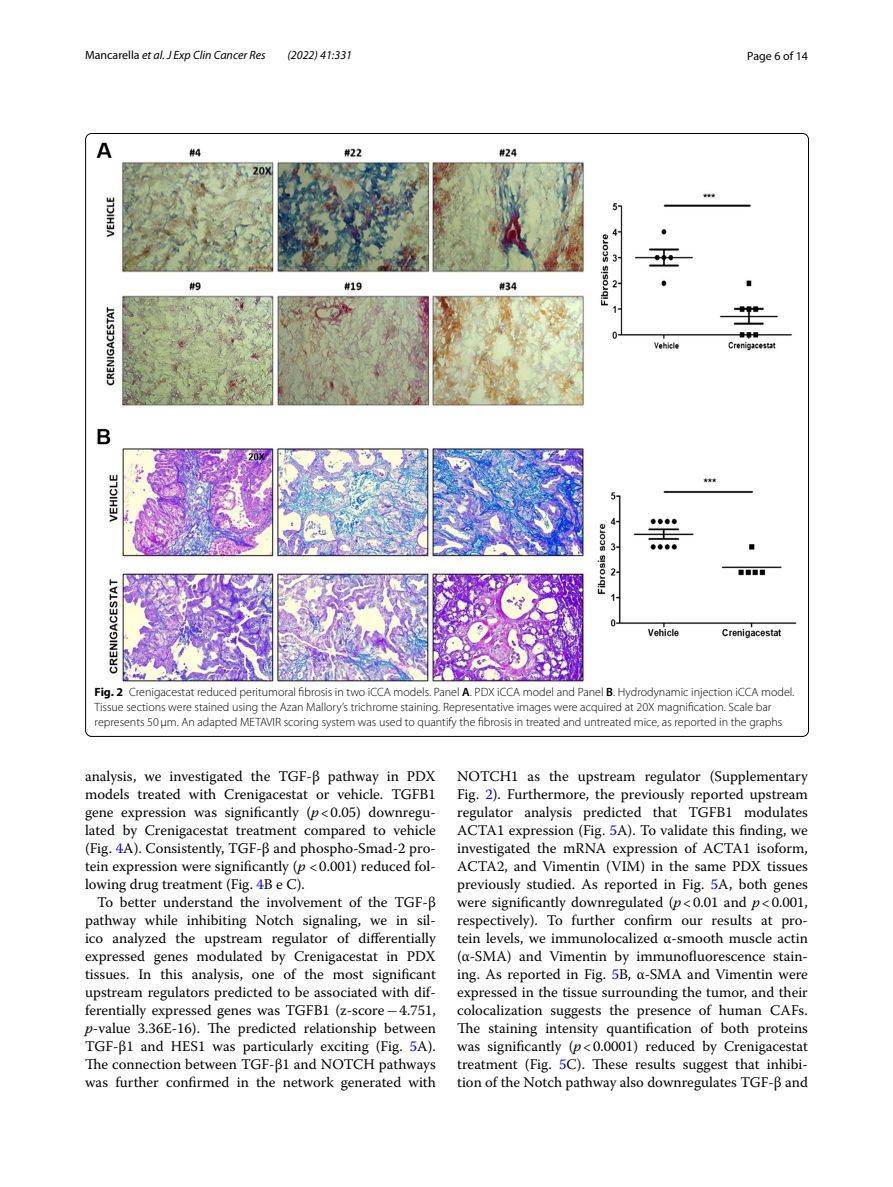
<style>
.page{position:relative;width:893px;height:1187px;background:#fff}
.page>*{position:absolute;margin:0;border:0;box-sizing:border-box;transform-origin:0 0}
.t1{font:14.7px/18px "Warnock Pro";color:#000;text-align:justify}
.t2{font:300 12px/15px "Myriad Pro";color:#000}
.t3{font:italic 12px "Myriad Pro";color:#000}
.t4{font:12px "Myriad Pro";color:#000}
.s1{font-style:normal}
.s2{font-weight:700}
.s3{font-weight:600}
.s4{font-style:italic}
.s5{color:#00f}
.s6{font-family:"MTSY"}
</style>
<div class="page">
<img style="left:97px;top:142px;width:700px;height:539px">
<p class="t3" style="left:85px;top:48px;width:182px"><span class="s1">Mancarella</span> et al. J Exp Clin Cancer Res</p>
<p class="t3" style="left:287px;top:48px;width:66px">(2022) 41:331</p>
<p class="t4" style="left:747px;top:48px;width:62px">Page 6 of 14</p>
<p class="t2" style="left:95px;top:684px;width:701px"><span class="s2">Fig. 2</span> Crenigacestat reduced peritumoral fibrosis in two iCCA models. Panel <span class="s3">A</span>. PDX iCCA model and Panel <span class="s3">B</span>. Hydrodynamic injection iCCA model.<br>Tissue sections were stained using the Azan Mallory’s trichrome staining. Representative images were acquired at 20X magnification. Scale bar represents 50μm. An adapted METAVIR scoring system was used to quantify the fibrosis in treated and untreated mice, as reported in the graphs</p>
<p class="t1" style="left:85px;top:766px;width:352px">analysis, we investigated the TGF-β pathway in PDX models treated with Crenigacestat or vehicle. TGFB1 gene expression was significantly (<span class="s4">p</span>&lt;0.05) downregu&shy;lated by Crenigacestat treatment compared to vehicle (Fig. <span class="s5">4</span>A). Consistently, TGF-β and phospho-Smad-2 pro&shy;tein expression were significantly (<span class="s4">p</span> &lt;0.001) reduced fol&shy;lowing drug treatment (Fig. <span class="s5">4</span>B e C).</p>
<p class="t1" style="left:85px;top:892px;width:352px;text-indent:12px">To better understand the involvement of the TGF-β pathway while inhibiting Notch signaling, we in sil&shy;ico analyzed the upstream regulator of differentially expressed genes modulated by Crenigacestat in PDX tissues. In this analysis, one of the most significant upstream regulators predicted to be associated with dif&shy;ferentially expressed genes was TGFB1 (z-score<span class="s6">−</span>4.751, <span class="s4">p</span>-value 3.36E-16). The predicted relationship between TGF-β1 and HES1 was particularly exciting (Fig. <span class="s5">5</span>A).<br>The connection between TGF-β1 and NOTCH pathways was further confirmed in the network generated with</p>
<p class="t1" style="left:457px;top:766px;width:352px">NOTCH1 as the upstream regulator (Supplementary Fig. <span class="s5">2</span>). Furthermore, the previously reported upstream regulator analysis predicted that TGFB1 modulates ACTA1 expression (Fig. <span class="s5">5</span>A). To validate this finding, we investigated the mRNA expression of ACTA1 isoform, ACTA2, and Vimentin (VIM) in the same PDX tissues previously studied. As reported in Fig. <span class="s5">5</span>A, both genes were significantly downregulated (<span class="s4">p</span>&lt;0.01 and <span class="s4">p</span>&lt;0.001, respectively). To further confirm our results at pro&shy;tein levels, we immunolocalized α-smooth muscle actin (α-SMA) and Vimentin by immunofluorescence stain&shy;ing. As reported in Fig. <span class="s5">5</span>B, α-SMA and Vimentin were expressed in the tissue surrounding the tumor, and their colocalization suggests the presence of human CAFs.<br>The staining intensity quantification of both proteins was significantly (<span class="s4">p</span>&lt;0.0001) reduced by Crenigacestat treatment (Fig. <span class="s5">5</span>C). These results suggest that inhibi&shy;tion of the Notch pathway also downregulates TGF-β and</p>
</div>
